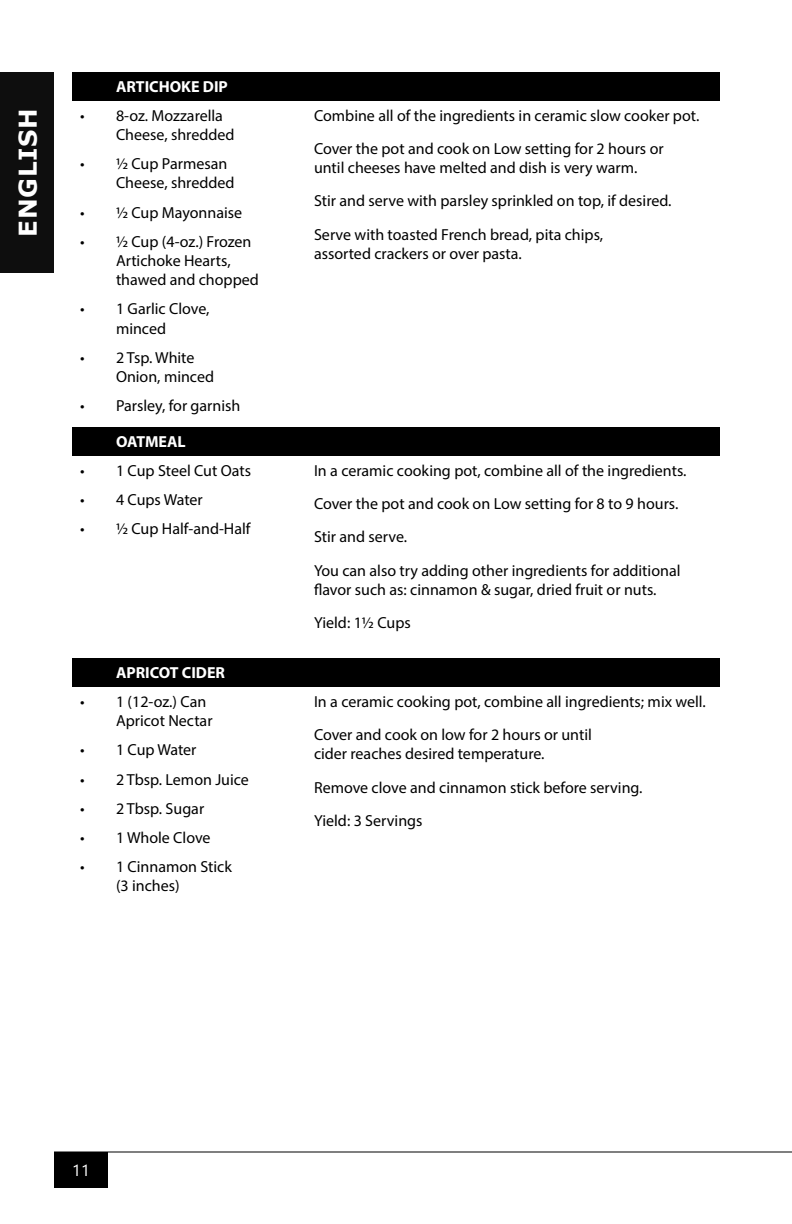
<style>
.page{position:relative;width:792px;height:1224px;background:#fff}
.page>*{position:absolute;margin:0;border:0;box-sizing:border-box;transform-origin:0 0}
.t1{font:700 24.4px "Verdana";letter-spacing:.03em;color:#fff}
.t2{font:16px/19.2px "Myriad Pro";color:#000}
.t3{font:700 16px "Myriad Pro";color:#fff}
.t4{font:16px "Segoe UI";color:#fff}
</style>
<div class="page">
<div style="left:0;top:72px;width:54px;height:201px;background:#0e0e0e"></div>
<hr style="left:54px;top:1152px;width:738px;height:1px;background:#000">
<div style="left:54px;top:1152px;width:54px;height:36px;background:#000"></div>
<div style="left:72px;top:72px;width:648px;height:29px;background:#000"></div>
<div style="left:72px;top:427px;width:648px;height:29px;background:#000"></div>
<div style="left:72px;top:658px;width:648px;height:29px;background:#000"></div>
<h1 class="t1" style="left:11px;top:237px;width:130px;rotate:-90deg">ENGLISH</h1>
<p class="t3" style="left:116px;top:76px;width:113px">ARTICHOKE DIP</p>
<p class="t2" style="left:116px;top:106px;width:120px;text-indent:-36px">• 8-oz. Mozzarella<br>Cheese, shredded</p>
<p class="t2" style="left:116px;top:154px;width:120px;text-indent:-36px">• ½ Cup Parmesan<br>Cheese, shredded</p>
<p class="t2" style="left:80px;top:202px;width:164px">• ½ Cup Mayonnaise</p>
<p class="t2" style="left:116px;top:232px;width:144px;text-indent:-36px">• ½ Cup (4-oz.) Frozen<br>Artichoke Hearts, thawed and chopped</p>
<p class="t2" style="left:80px;top:299px;width:131px;text-align:center">• 1 Garlic Clove, minced</p>
<p class="t2" style="left:116px;top:348px;width:100px;text-indent:-36px">• 2 Tsp. White<br>Onion, minced</p>
<p class="t2" style="left:80px;top:396px;width:162px">• Parsley, for garnish</p>
<p class="t3" style="left:116px;top:431px;width:71px">OATMEAL</p>
<p class="t2" style="left:80px;top:461px;width:173px">• 1 Cup Steel Cut Oats</p>
<p class="t2" style="left:80px;top:490px;width:124px">• 4 Cups Water</p>
<p class="t2" style="left:80px;top:519px;width:172px">• ½ Cup Half-and-Half</p>
<p class="t3" style="left:116px;top:662px;width:111px">APRICOT CIDER</p>
<p class="t2" style="left:116px;top:692px;width:98px;text-indent:-36px">• 1 (12-oz.) Can<br>Apricot Nectar</p>
<p class="t2" style="left:80px;top:740px;width:118px">• 1 Cup Water</p>
<p class="t2" style="left:80px;top:769px;width:170px">• 2 Tbsp. Lemon Juice</p>
<p class="t2" style="left:80px;top:799px;width:126px">• 2 Tbsp. Sugar</p>
<p class="t2" style="left:80px;top:828px;width:132px">• 1 Whole Clove</p>
<p class="t2" style="left:116px;top:857px;width:117px;text-indent:-36px">• 1 Cinnamon Stick (3 inches)</p>
<p class="t2" style="left:314px;top:106px;width:387px">Combine all of the ingredients in ceramic slow cooker pot.</p>
<p class="t2" style="left:314px;top:139px;width:351px">Cover the pot and cook on Low setting for 2 hours or until cheeses have melted and dish is very warm.</p>
<p class="t2" style="left:314px;top:191px;width:359px">Stir and serve with parsley sprinkled on top, if desired.</p>
<p class="t2" style="left:314px;top:224px;width:291px">Serve with toasted French bread, pita chips, assorted crackers or over pasta.</p>
<p class="t2" style="left:314px;top:461px;width:374px">In a ceramic cooking pot, combine all of the ingredients.</p>
<p class="t2" style="left:314px;top:494px;width:366px">Cover the pot and cook on Low setting for 8 to 9 hours.</p>
<p class="t2" style="left:314px;top:527px;width:95px">Stir and serve.</p>
<p class="t2" style="left:314px;top:560px;width:368px">You can also try adding other ingredients for additional flavor such as: cinnamon &amp; sugar, dried fruit or nuts.</p>
<p class="t2" style="left:314px;top:613px;width:98px">Yield: 1½ Cups</p>
<p class="t2" style="left:314px;top:692px;width:393px">In a ceramic cooking pot, combine all ingredients; mix well.</p>
<p class="t2" style="left:314px;top:725px;width:279px">Cover and cook on low for 2 hours or until cider reaches desired temperature.</p>
<p class="t2" style="left:314px;top:777px;width:330px">Remove clove and cinnamon stick before serving.</p>
<p class="t2" style="left:314px;top:811px;width:110px">Yield: 3 Servings</p>
<p class="t4" style="left:72px;top:1155px;width:19px">11</p>
</div>
